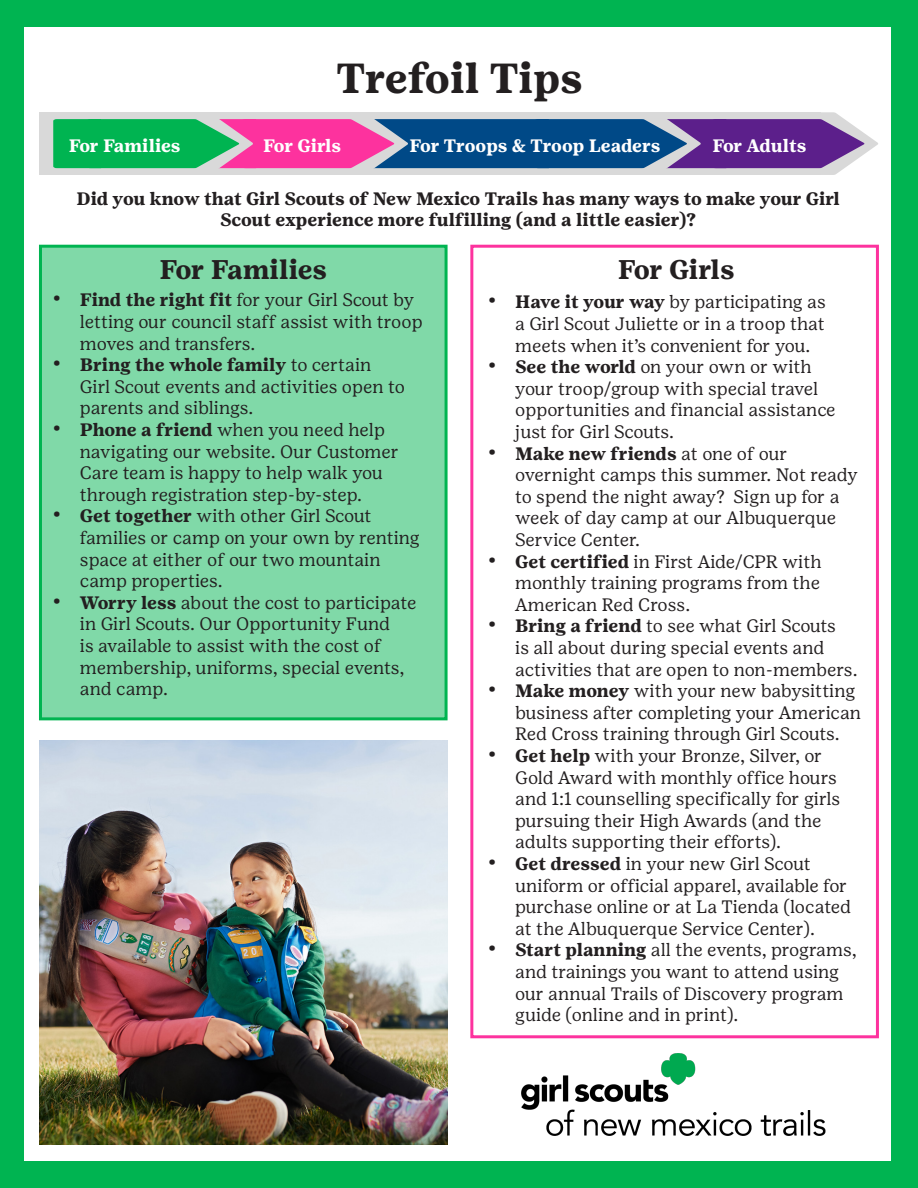
<style>
.page{position:relative;width:918px;height:1188px;background:#00b451}
.page>*{position:absolute;margin:0;border:0;box-sizing:border-box;transform-origin:0 0}
.t1{font:700 42px "Girl Scout Text";color:#231f20}
.t2{font:700 27px "Girl Scout Text";color:#231f20}
.t3{font:700 27px "Girl Scout Text";letter-spacing:-.02em;color:#231f20}
.t4{font:18px/21.6px "Girl Scout Text";color:#231f20}
.t5{font:700 18px/21.6px "Girl Scout Text";letter-spacing:-.01em;color:#231f20;text-align:center}
.t6{font:700 18px "Girl Scout Text";color:#fff}
.t7{font:700 18px "Girl Scout Text";letter-spacing:-.02em;color:#fff}
.s1{font-weight:700}
</style>
<div class="page">
<div style="left:25px;top:27px;width:866px;height:1134px;background:#fff"></div>
<svg style="left:53px;top:112px;width:825px;height:63px;background:#717d9c"></svg>
<div style="left:40px;top:246px;width:406px;height:473px;background:#80d9a8"></div>
<div style="left:39px;top:245px;width:409px;height:475px;border:3px solid #00b451"></div>
<div style="left:470px;top:245px;width:409px;height:793px;border:3px solid #fd329e"></div>
<img style="left:40px;top:741px;width:408px;height:404px">
<img style="left:521px;top:1053px;width:305px;height:83px">
<p class="t1" style="left:336px;top:54px;width:248px">Trefoil Tips</p>
<p class="t6" style="left:69px;top:135px;width:113px">For Families</p>
<p class="t7" style="left:263px;top:135px;width:79px">For Girls</p>
<p class="t6" style="left:410px;top:135px;width:252px">For Troops &amp; Troop Leaders</p>
<p class="t7" style="left:712px;top:135px;width:95px">For Adults</p>
<p class="t5" style="left:77px;top:188px;width:765px">Did you know that Girl Scouts of New Mexico Trails has many ways to make your Girl<br>Scout experience more fulfilling (and a little easier)?</p>
<p class="t2" style="left:159px;top:254px;width:169px">For Families</p>
<p class="t4" style="left:80px;top:289px;width:344px;text-indent:-27px"><span class="s1">• Find the right fit</span> for your Girl Scout by letting our council staff assist with troop moves and transfers.</p>
<p class="t4" style="left:80px;top:354px;width:327px;text-indent:-27px"><span class="s1">• Bring the whole family</span> to certain<br>Girl Scout events and activities open to parents and siblings.</p>
<p class="t4" style="left:80px;top:419px;width:320px;text-indent:-27px"><span class="s1">• Phone a friend</span> when you need help navigating our website. Our Customer Care team is happy to help walk you through registration step-by-step.</p>
<p class="t4" style="left:80px;top:505px;width:341px;text-indent:-27px"><span class="s1">• Get together</span> with other Girl Scout families or camp on your own by renting space at either of our two mountain camp properties.</p>
<p class="t4" style="left:80px;top:592px;width:338px;text-indent:-27px"><span class="s1">• Worry less</span> about the cost to participate in Girl Scouts. Our Opportunity Fund<br>is available to assist with the cost of membership, uniforms, special events, and camp.</p>
<p class="t3" style="left:618px;top:254px;width:118px">For Girls</p>
<p class="t4" style="left:515px;top:291px;width:312px;text-align:justify;text-indent:-27px"><span class="s1">• Have it your way</span> by participating as a Girl Scout Juliette or in a troop that meets when it’s convenient for you.</p>
<p class="t4" style="left:515px;top:356px;width:322px;text-indent:-27px"><span class="s1">• See the world</span> on your own or with your troop/group with special travel opportunities and financial assistance just for Girl Scouts.</p>
<p class="t4" style="left:515px;top:443px;width:344px;text-indent:-27px"><span class="s1">• Make new friends</span> at one of our overnight camps this summer. Not ready to spend the night away? Sign up for a week of day camp at our Albuquerque<br>Service Center.</p>
<p class="t4" style="left:515px;top:551px;width:308px;text-align:justify;text-indent:-27px"><span class="s1">• Get certified</span> in First Aide/CPR with monthly training programs from the American Red Cross.</p>
<p class="t4" style="left:515px;top:615px;width:344px;text-indent:-27px"><span class="s1">• Bring a friend</span> to see what Girl Scouts<br>is all about during special events and activities that are open to non-members.</p>
<p class="t4" style="left:515px;top:680px;width:347px;text-indent:-27px"><span class="s1">• Make money</span> with your new babysitting business after completing your American<br>Red Cross training through Girl Scouts.</p>
<p class="t4" style="left:515px;top:745px;width:327px;text-indent:-27px"><span class="s1">• Get help</span> with your Bronze, Silver, or Gold Award with monthly office hours and 1:1 counselling specifically for girls pursuing their High Awards (and the adults supporting their efforts).</p>
<p class="t4" style="left:515px;top:853px;width:338px;text-indent:-27px"><span class="s1">• Get dressed</span> in your new Girl Scout uniform or official apparel, available for purchase online or at La Tienda (located at the Albuquerque Service Center).</p>
<p class="t4" style="left:515px;top:939px;width:343px;text-indent:-27px"><span class="s1">• Start planning</span> all the events, programs, and trainings you want to attend using our annual Trails of Discovery program guide (online and in print).</p>
</div>
